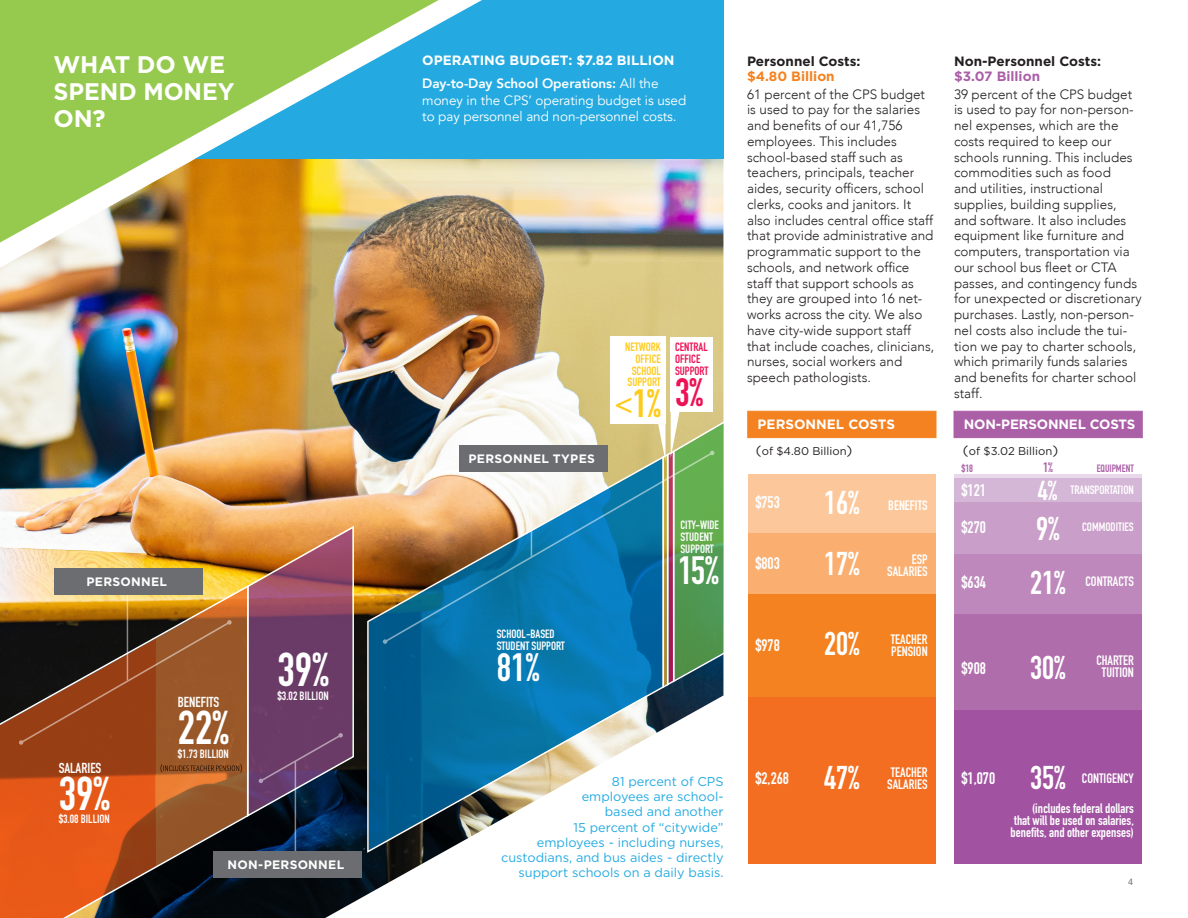
<style>
.page{position:relative;width:1188px;height:918px;background:#fff}
.page>*{position:absolute;margin:0;border:0;box-sizing:border-box;transform-origin:0 0}
.t1{font:700 46.8px "DIN Condensed";color:#fff}
.t2{font:700 39px "DIN Condensed";color:#fff}
.t3{font:700 39px "DIN Condensed";color:#fecb1b}
.t4{font:700 39px "DIN Condensed";color:#ed1255}
.t5{font:700 32.4px "DIN Condensed";color:#fff}
.t6{font:700 27px "DIN Condensed";color:#fff}
.H2_-_Headline{font:700 24px/27px "Gotham";letter-spacing:-.005em;color:#fff}
.t7{font:700 16.5px "DIN Condensed";color:#fff}
.t8{font:700 14.25px "DIN Condensed";color:#fff}
.t9{font:300 13.5px/15.8px "Avenir";color:#231f20}
.t10{font:700 13.5px/12px "DIN Condensed";color:#fff;text-align:center}
.t11{font:13.5px/16.2px "Avenir";letter-spacing:-.005em;color:#fff}
.t12{font:700 13.5px "Gotham";color:#fff}
.t13{font:700 13.5px "Gotham";color:#231f20}
.t14{font:700 13.5px "Gotham";color:#f58220}
.t15{font:700 13.5px "Gotham";color:#aa5fa6}
.t16{font:700 13.5px "DIN Condensed";color:#aa5fa6}
.t17{font:12.75px/15.3px "Gotham";color:#24aae1;text-align:right}
.B1_-_Body{font:700 12.15px "Gotham";letter-spacing:.025em;color:#fff}
.t18{font:700 12px "DIN Condensed";color:#fff}
.t19{font:700 11.85px "DIN Condensed";color:#fff}
.t20{font:700 11.85px/11.9px "DIN Condensed";color:#fecb1b;text-align:right}
.t21{font:700 11.85px/11.9px "DIN Condensed";color:#ed1255}
.t22{font:11.25px "Gotham";color:#231f20}
.t23{font:700 10.5px "DIN Condensed";color:#aa5fa6}
.B2_-_Body{font:9px "Avenir";color:#57585a}
.s1{font-weight:800}
.s2{font-size:30px}
.s3{font-size:13.5px}
</style>
<div class="page">
<img style="left:250px;top:394px;width:473px;height:508px">
<div style="left:954px;top:474px;width:188px;height:9px;background:#e8d8ea"></div>
<div style="left:954px;top:478px;width:188px;height:25px;background:#d4b6d6"></div>
<img style="left:250px;top:0;width:403px;height:394px">
<div style="left:748px;top:474px;width:188px;height:59px;background:#fcc89b"></div>
<div style="left:748px;top:697px;width:188px;height:167px;background:#f36e21"></div>
<div style="left:748px;top:594px;width:188px;height:103px;background:#f58220"></div>
<div style="left:748px;top:533px;width:188px;height:61px;background:#faaf71"></div>
<div style="left:954px;top:503px;width:188px;height:51px;background:#c99ec8"></div>
<div style="left:954px;top:702px;width:188px;height:162px;background:#a153a1"></div>
<div style="left:954px;top:554px;width:188px;height:61px;background:#be88bc"></div>
<div style="left:954px;top:614px;width:188px;height:96px;background:#b06dac"></div>
<img style="left:0;top:0;width:250px;height:524px">
<svg style="left:366px;top:454px;width:299px;height:400px"></svg>
<div style="left:747px;top:411px;width:189px;height:27px;background:#f58220;border:1px solid #f58220"></div>
<div style="left:954px;top:411px;width:189px;height:27px;background:#aa5fa6"></div>
<div style="left:610px;top:337px;width:55px;height:87px;background:#fff"></div>
<div style="left:213px;top:852px;width:148px;height:26px;background:#6c6d70"></div>
<svg style="left:383px;top:451px;width:270px;height:193px;background:#5d8e9e"></svg>
<img style="left:653px;top:0;width:71px;height:690px">
<svg style="left:383px;top:639px;width:4px;height:5px"></svg>
<hr style="left:531px;top:469px;width:1px;height:88px;background:#fff">
<div style="left:459px;top:446px;width:148px;height:26px;background:#6c6d70"></div>
<svg style="left:0;top:524px;width:355px;height:394px;background:#8a543c"></svg>
<p class="t12" style="left:422px;top:51px;width:254px">OPERATING BUDGET: $7.82 BILLION</p>
<p class="t11" style="left:422px;top:76px;width:266px"><span class="s1">Day-to-Day School Operations:</span> All the money in the CPS’ operating budget is used to pay personnel and non-personnel costs.</p>
<p class="H2_-_Headline" style="left:54px;top:51px;width:183px">WHAT DO WE<br>SPEND MONEY<br>ON?</p>
<p class="t13" style="left:747px;top:52px;width:115px">Personnel Costs:</p>
<p class="t14" style="left:747px;top:67px;width:89px">$4.80 Billion</p>
<p class="t9" style="left:747px;top:86px;width:189px">61 percent of the CPS budget is used to pay for the salaries and benefits of our 41,756 employees. This includes school-based staff such as teachers, principals, teacher aides, security officers, school clerks, cooks and janitors. It also includes central office staff that provide administrative and programmatic support to the schools, and network office staff that support schools as they are grouped into 16 net&shy;works across the city. We also have city-wide support staff that include coaches, clinicians, nurses, social workers and speech pathologists.</p>
<p class="t20" style="left:625px;top:341px;width:37px">NETWORK<br>OFFICE</p>
<p class="t20" style="left:632px;top:364px;width:31px">SCHOOL</p>
<p class="t20" style="left:628px;top:376px;width:35px">SUPPORT</p>
<p class="t3" style="left:615px;top:377px;width:48px"><span class="s2">&lt;</span>1%</p>
<p class="t21" style="left:675px;top:341px;width:34px">CENTRAL</p>
<p class="t21" style="left:675px;top:353px;width:35px">OFFICE<br>SUPPORT</p>
<p class="t4" style="left:675px;top:366px;width:30px">3%</p>
<p class="t13" style="left:954px;top:52px;width:149px">Non-Personnel Costs:</p>
<p class="t15" style="left:954px;top:67px;width:88px">$3.07 Billion</p>
<p class="t9" style="left:954px;top:86px;width:189px">39 percent of the CPS budget is used to pay for non-person&shy;nel expenses, which are the costs required to keep our schools running. This includes commodities such as food<br>and utilities, instructional supplies, building supplies, and software. It also includes equipment like furniture and computers, transportation via our school bus fleet or CTA passes, and contingency funds for unexpected or discretionary purchases. Lastly, non-person&shy;nel costs also include the tui&shy;tion we pay to charter schools, which primarily funds salaries and benefits for charter school staff.</p>
<p class="B1_-_Body" style="left:86px;top:574px;width:82px">PERSONNEL</p>
<p class="t8" style="left:59px;top:758px;width:44px">SALARIES</p>
<p class="t1" style="left:59px;top:762px;width:53px">39%</p>
<p class="t19" style="left:59px;top:811px;width:53px">$3.08 BILLION</p>
<p class="t8" style="left:178px;top:692px;width:43px">BENEFITS</p>
<p class="t1" style="left:178px;top:696px;width:53px">22%</p>
<p class="t19" style="left:178px;top:745px;width:53px">$1.73 BILLION</p>
<p class="t1" style="left:278px;top:639px;width:53px">39%</p>
<p class="t19" style="left:278px;top:688px;width:53px">$3.02 BILLION</p>
<p class="B1_-_Body" style="left:227px;top:857px;width:118px">NON-PERSONNEL</p>
<p class="B1_-_Body" style="left:468px;top:451px;width:128px">PERSONNEL TYPES</p>
<p class="t19" style="left:497px;top:626px;width:59px">SCHOOL-BASED</p>
<p class="t19" style="left:497px;top:638px;width:70px">STUDENT SUPPORT</p>
<p class="t2" style="left:497px;top:641px;width:44px">81%</p>
<p class="t19" style="left:680px;top:517px;width:40px">CITY-WIDE</p>
<p class="t19" style="left:680px;top:529px;width:34px">STUDENT</p>
<p class="t19" style="left:680px;top:541px;width:35px">SUPPORT</p>
<p class="t2" style="left:678px;top:544px;width:42px">15%</p>
<p class="t12" style="left:758px;top:415px;width:139px">PERSONNEL COSTS</p>
<p class="t12" style="left:964px;top:415px;width:173px">NON-PERSONNEL COSTS</p>
<p class="t22" style="left:756px;top:444px;width:98px"><span class="s3">(</span>of $4.80 Billion<span class="s3">)</span></p>
<p class="t22" style="left:963px;top:444px;width:97px"><span class="s3">(</span>of $3.02 Billion<span class="s3">)</span></p>
<p class="t5" style="left:824px;top:481px;width:37px">16%</p>
<p class="t5" style="left:824px;top:542px;width:37px">17%</p>
<p class="t7" style="left:755px;top:491px;width:26px">$753</p>
<p class="t10" style="left:888px;top:499px;width:41px">BENEFITS</p>
<p class="t7" style="left:755px;top:552px;width:26px">$803</p>
<p class="t10" style="left:912px;top:554px;width:17px">ESP</p>
<p class="t10" style="left:887px;top:566px;width:42px">SALARIES</p>
<p class="t5" style="left:824px;top:622px;width:37px">20%</p>
<p class="t7" style="left:755px;top:634px;width:26px">$978</p>
<p class="t10" style="left:891px;top:633px;width:38px">TEACHER</p>
<p class="t10" style="left:891px;top:645px;width:38px">PENSION</p>
<p class="t23" style="left:962px;top:461px;width:13px">$18</p>
<p class="t16" style="left:1043px;top:458px;width:11px">1%</p>
<p class="t23" style="left:1097px;top:461px;width:39px">EQUIPMENT</p>
<p class="t7" style="left:962px;top:479px;width:26px">$121</p>
<p class="t6" style="left:1038px;top:473px;width:21px">4%</p>
<p class="t18" style="left:1070px;top:482px;width:65px">TRANSPORTATION</p>
<p class="t5" style="left:1036px;top:506px;width:25px">9%</p>
<p class="t5" style="left:1030px;top:561px;width:37px">21%</p>
<p class="t7" style="left:962px;top:516px;width:26px">$270</p>
<p class="t18" style="left:1082px;top:519px;width:53px">COMMODITIES</p>
<p class="t7" style="left:962px;top:571px;width:26px">$634</p>
<p class="t10" style="left:1085px;top:575px;width:50px">CONTRACTS</p>
<p class="t7" style="left:962px;top:657px;width:26px">$908</p>
<p class="t5" style="left:1030px;top:646px;width:37px">30%</p>
<p class="t10" style="left:1096px;top:654px;width:39px">CHARTER<br>TUITION</p>
<p class="t17" style="left:501px;top:773px;width:224px">81 percent of CPS<br>employees are school-<br>based and another<br>15 percent of “citywide”<br>employees - including nurses, custodians, and bus aides - directly support schools on a daily basis.</p>
<p class="t5" style="left:824px;top:756px;width:37px">47%</p>
<p class="t7" style="left:755px;top:767px;width:35px">$2,268</p>
<p class="t10" style="left:891px;top:767px;width:38px">TEACHER</p>
<p class="t10" style="left:887px;top:779px;width:42px">SALARIES</p>
<p class="t5" style="left:1030px;top:756px;width:37px">35%</p>
<p class="t7" style="left:962px;top:767px;width:35px">$1,070</p>
<p class="t10" style="left:1082px;top:773px;width:53px">CONTIGENCY</p>
<p class="t10" style="left:1011px;top:802px;width:125px;text-align:justify;text-indent:22px">(includes federal dollars that will be used on salaries, benefits, and other expenses)</p>
<p class="B2_-_Body" style="left:1128px;top:876px;width:7px">4</p>
</div>
